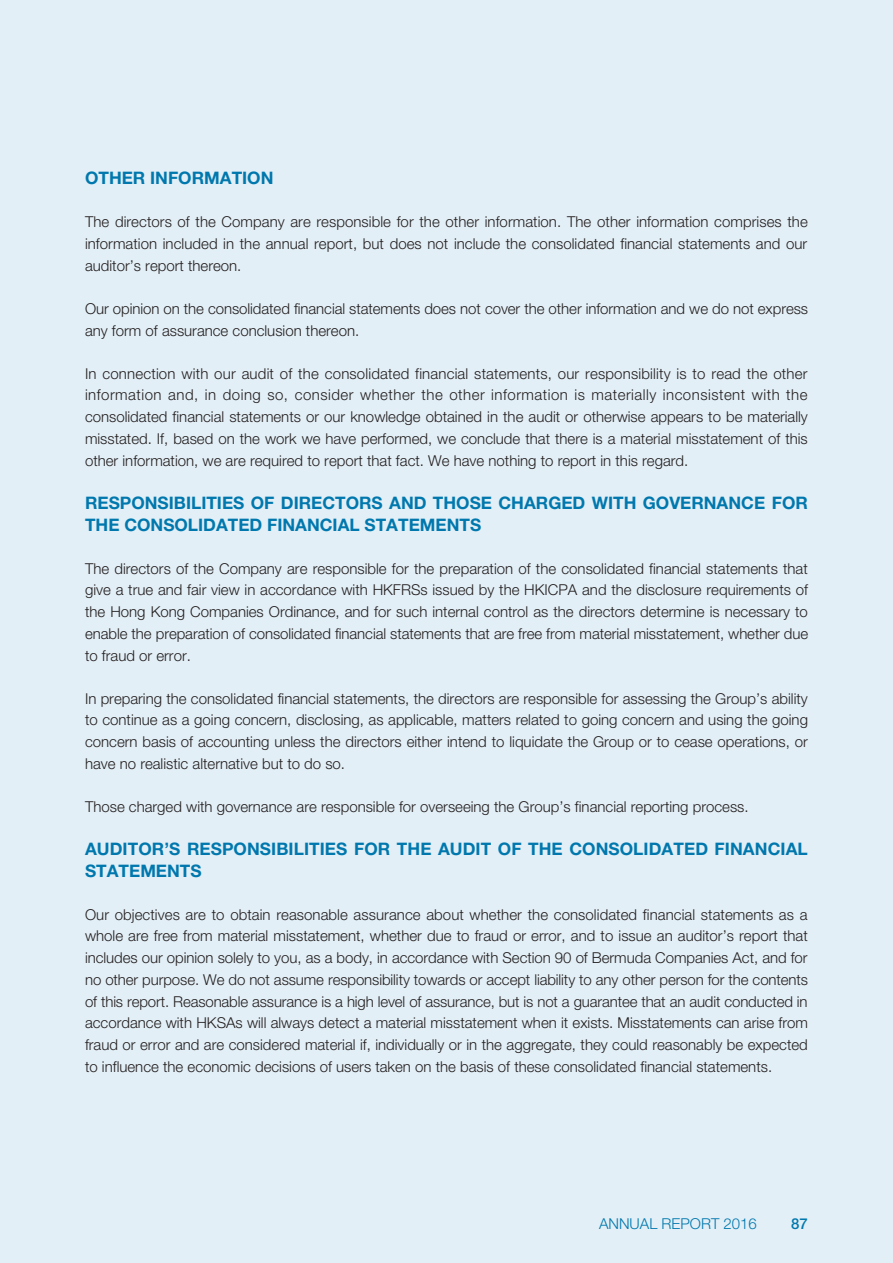
<style>
.page{position:relative;width:893px;height:1263px;background:#e3eff6}
.page>*{position:absolute;margin:0;border:0;box-sizing:border-box;transform-origin:0 0}
.t1{font:700 17.25px "Helvetica Neue LT Std";color:#0078ae}
.t2{font:300 15px/21.8px "Helvetica Neue LT Std";color:#231f20;text-align:justify}
.t3{font:300 15px "Helvetica Neue LT Std";color:#0078ae}
.t4{font:500 15px "Helvetica Neue LT Std";color:#0078ae}
</style>
<div class="page">
<p class="t1" style="left:85px;top:168px;width:26px">OTHER</p>
<p class="t1" style="left:150px;top:168px;width:31px">INFOR</p>
<p class="t1" style="left:204px;top:168px;width:71px">MATIO N</p>
<p class="t2" style="left:85px;top:211px;width:724px">The directors of the Company are responsible for the other information. The other information comprises the information included in the annual report, but does not include the consolidated financial statements and our auditor’s report thereon.</p>
<p class="t2" style="left:85px;top:297px;width:724px">Our opinion on the consolidated financial statements does not cover the other information and we do not express any form of assurance conclusion thereon.</p>
<p class="t2" style="left:85px;top:362px;width:724px">In connection with our audit of the consolidated financial statements, our responsibility is to read the other information and, in doing so, consider whether the other information is materially inconsistent with the consolidated financial statements or our knowledge obtained in the audit or otherwise appears to be materially misstated. If, based on the work we have performed, we conclude that there is a material misstatement of this other information, we are required to report that fact. We have nothing to report in this regard.</p>
<p class="t1" style="left:85px;top:492px;width:25px">RESPO</p>
<p class="t1" style="left:145px;top:492px;width:22px">NSIBI</p>
<p class="t1" style="left:191px;top:492px;width:20px">LITIES</p>
<p class="t1" style="left:251px;top:492px;width:55px">OF DIRECTORS</p>
<p class="t1" style="left:389px;top:492px;width:67px">AND THOSE</p>
<p class="t1" style="left:498px;top:492px;width:51px">CHARGED</p>
<p class="t1" style="left:592px;top:492px;width:26px">WITH</p>
<p class="t1" style="left:643px;top:492px;width:142px">GOVERNANCE FOR</p>
<p class="t1" style="left:85px;top:514px;width:13px">THE</p>
<p class="t1" style="left:124px;top:514px;width:116px">CONSOLIDATED</p>
<p class="t1" style="left:267px;top:514px;width:204px">FINANCIAL STATE MENTS</p>
<p class="t2" style="left:85px;top:557px;width:725px">The directors of the Company are responsible for the preparation of the consolidated financial statements that give a true and fair view in accordance with HKFRSs issued by the HKICPA and the disclosure requirements of the Hong Kong Companies Ordinance, and for such internal control as the directors determine is necessary to enable the preparation of consolidated financial statements that are free from material misstatement, whether due to fraud or error.</p>
<p class="t2" style="left:85px;top:687px;width:724px">In preparing the consolidated financial statements, the directors are responsible for assessing the Group’s ability to continue as a going concern, disclosing, as applicable, matters related to going concern and using the going concern basis of accounting unless the directors either intend to liquidate the Group or to cease operations, or have no realistic alternative but to do so.</p>
<p class="t2" style="left:85px;top:795px;width:665px">Those charged with governance are responsible for overseeing the Group’s financial reporting process.</p>
<p class="t1" style="left:85px;top:838px;width:37px">AUDITOR</p>
<p class="t1" style="left:164px;top:838px;width:48px">’S RESPO</p>
<p class="t1" style="left:247px;top:838px;width:22px">NSIBI</p>
<p class="t1" style="left:294px;top:838px;width:20px">LITIES</p>
<p class="t1" style="left:354px;top:838px;width:13px">FOR</p>
<p class="t1" style="left:397px;top:838px;width:13px">THE</p>
<p class="t1" style="left:438px;top:838px;width:35px">AUDIT</p>
<p class="t1" style="left:498px;top:838px;width:43px">OF THE</p>
<p class="t1" style="left:569px;top:838px;width:117px">CONSOLIDATED</p>
<p class="t1" style="left:715px;top:838px;width:95px">FINANCIAL</p>
<p class="t1" style="left:85px;top:860px;width:107px">STATEMENTS</p>
<p class="t2" style="left:85px;top:903px;width:725px">Our objectives are to obtain reasonable assurance about whether the consolidated financial statements as a whole are free from material misstatement, whether due to fraud or error, and to issue an auditor’s report that includes our opinion solely to you, as a body, in accordance with Section 90 of Bermuda Companies Act, and for no other purpose. We do not assume responsibility towards or accept liability to any other person for the contents of this report. Reasonable assurance is a high level of assurance, but is not a guarantee that an audit conducted in accordance with HKSAs will always detect a material misstatement when it exists. Misstatements can arise from fraud or error and are considered material if, individually or in the aggregate, they could reasonably be expected to influence the economic decisions of users taken on the basis of these consolidated financial statements.</p>
<p class="t3" style="left:599px;top:1214px;width:159px">Annual Report 2016</p>
<p class="t4" style="left:791px;top:1215px;width:18px">87</p>
</div>
